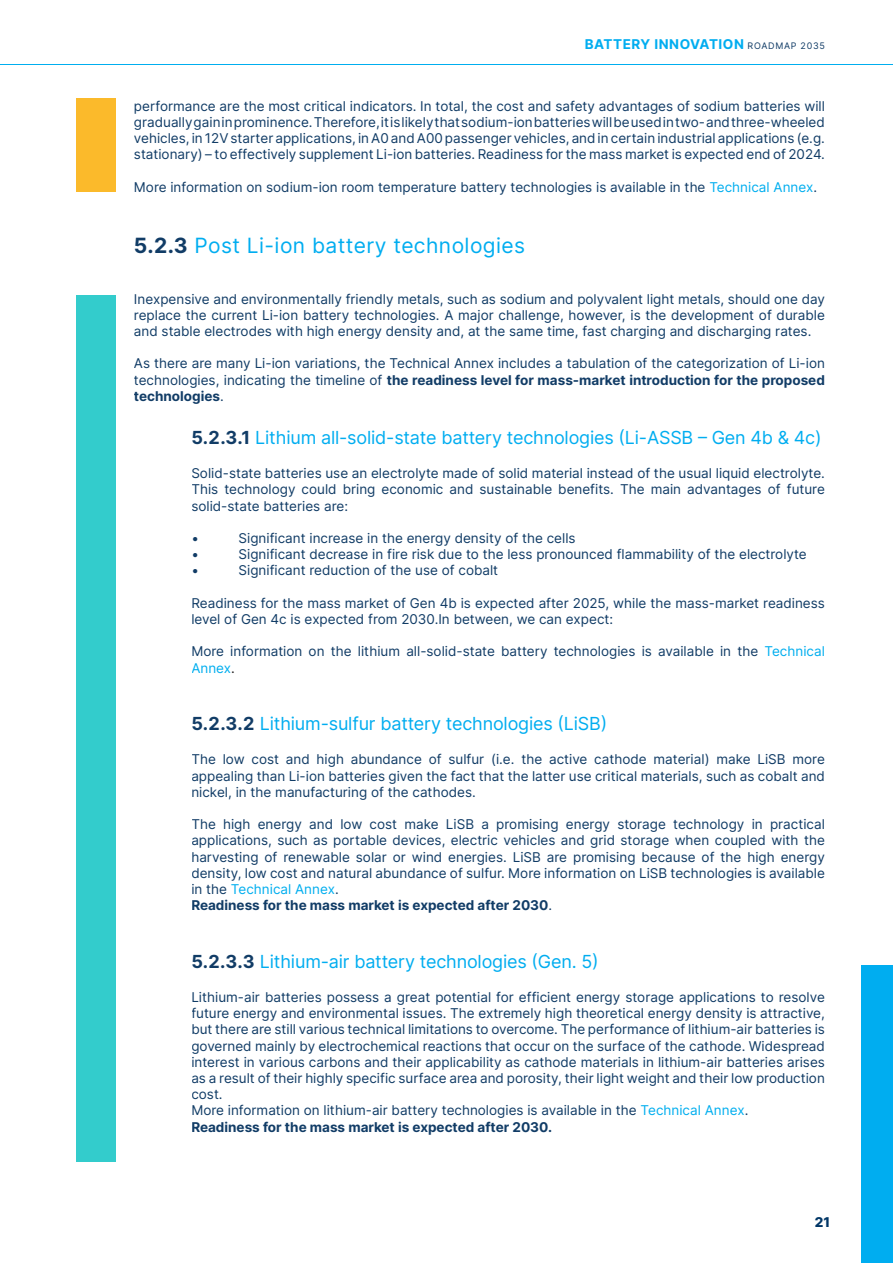
<style>
.page{position:relative;width:893px;height:1263px;background:#fff}
.page>*{position:absolute;margin:0;border:0;box-sizing:border-box;transform-origin:0 0}
.t1{font:21px "Inter";letter-spacing:.02em;color:#00adf0}
.t2{font:18px "Inter";letter-spacing:-.01em;color:#00adf0}
.t3{font:13.5px/16.2px "Inter";color:#113c66;text-align:justify}
.t4{font:700 13.5px "Inter";letter-spacing:.04em;color:#00adf0}
.t5{font:800 13.5px "Inter";color:#003666}
.s1{font-weight:400;font-size:9px;color:#113c66}
.s2{color:#00aeef}
.s3{font-weight:700;color:#113c66}
.s4{font-weight:700}
.s5{color:#231f20}
</style>
<div class="page">
<hr style="left:0;top:64px;width:893px;height:1px;background:#00aeef">
<div style="left:861px;top:965px;width:32px;height:298px;background:#00adf0"></div>
<div style="left:77px;top:296px;width:39px;height:866px;background:#3cc"></div>
<div style="left:77px;top:98px;width:39px;height:94px;background:#fbba2b"></div>
<p class="t4" style="left:585px;top:34px;width:242px">BATTERY INNOVATION <span class="s1">ROADMAP 2035</span></p>
<p class="t3" style="left:134px;top:98px;width:692px">performance are the most critical indicators. In total, the cost and safety advantages of sodium batteries will gradually gain in prominence. Therefore, it is likely that sodium-ion batteries will be used in two- and three-wheeled vehicles, in 12V starter applications, in A0 and A00 passenger vehicles, and in certain industrial applications (e.g. stationary) – to effectively supplement Li-ion batteries. Readiness for the mass market is expected end of 2024.</p>
<p class="t3" style="left:134px;top:179px;width:685px">More information on sodium-ion room temperature battery technologies is available in the <span class="s2">Technical Annex</span>.</p>
<h1 class="t1" style="left:134px;top:230px;width:393px"><span class="s3">5.2.3</span> Post Li-ion battery technologies</h1>
<p class="t3" style="left:134px;top:290px;width:692px">Inexpensive and environmentally friendly metals, such as sodium and polyvalent light metals, should one day replace the current Li-ion battery technologies. A major challenge, however, is the development of durable and stable electrodes with high energy density and, at the same time, fast charging and discharging rates.</p>
<p class="t3" style="left:134px;top:355px;width:692px">As there are many Li-ion variations, the Technical Annex includes a tabulation of the categorization of Li-ion technologies, indicating the timeline of <span class="s4">the readiness level for mass-market introduction for the proposed technologies</span>.</p>
<h2 class="t2" style="left:191px;top:424px;width:632px"><span class="s3">5.2.3.1</span> Lithium all-solid-state battery technologies (Li-ASSB – Gen 4b &amp; 4c)</h2>
<p class="t3" style="left:191px;top:465px;width:635px">Solid-state batteries use an electrolyte made of solid material instead of the usual liquid electrolyte.<br>This technology could bring economic and sustainable benefits. The main advantages of future solid-state batteries are:</p>
<p class="t3" style="left:191px;top:530px;width:9px">•</p>
<p class="t3" style="left:239px;top:530px;width:339px">Significant increase in the energy density of the cells</p>
<p class="t3" style="left:191px;top:546px;width:9px">•</p>
<p class="t3" style="left:239px;top:546px;width:570px">Significant decrease in fire risk due to the less pronounced flammability of the electrolyte</p>
<p class="t3" style="left:191px;top:562px;width:9px">•</p>
<p class="t3" style="left:239px;top:562px;width:261px">Significant reduction of the use of cobalt</p>
<p class="t3" style="left:191px;top:594px;width:635px">Readiness for the mass market of Gen 4b is expected after 2025, while the mass-market readiness level of Gen 4c is expected from 2030.In between, we can expect:</p>
<p class="t3" style="left:191px;top:643px;width:635px">More information on the lithium all-solid-state battery technologies is available in the <span class="s2">Technical<br>Annex</span><span class="s5">.</span></p>
<h2 class="t2" style="left:191px;top:710px;width:417px"><span class="s3">5.2.3.2</span> Lithium-sulfur battery technologies (LiSB)</h2>
<p class="t3" style="left:191px;top:751px;width:635px">The low cost and high abundance of sulfur (i.e. the active cathode material) make LiSB more appealing than Li-ion batteries given the fact that the latter use critical materials, such as cobalt and nickel, in the manufacturing of the cathodes.</p>
<p class="t3" style="left:191px;top:816px;width:635px;text-align:left">The high energy and low cost make LiSB a promising energy storage technology in practical applications, such as portable devices, electric vehicles and grid storage when coupled with the harvesting of renewable solar or wind energies. LiSB are promising because of the high energy density, low cost and natural abundance of sulfur. More information on LiSB technologies is available in the <span class="s2">Technical Annex</span>.<br><span class="s4">Readiness for the mass market is expected after 2030</span>.</p>
<h2 class="t2" style="left:191px;top:948px;width:409px"><span class="s3">5.2.3.3</span> Lithium-air battery technologies (Gen. 5)</h2>
<p class="t3" style="left:191px;top:989px;width:635px;text-align:left">Lithium-air batteries possess a great potential for efficient energy storage applications to resolve future energy and environmental issues. The extremely high theoretical energy density is attractive, but there are still various technical limitations to overcome. The performance of lithium-air batteries is governed mainly by electrochemical reactions that occur on the surface of the cathode. Widespread interest in various carbons and their applicability as cathode materials in lithium-air batteries arises as a result of their highly specific surface area and porosity, their light weight and their low production cost.<br>More information on lithium-air battery technologies is available in the <span class="s2">Technical Annex</span>.<br><span class="s4">Readiness for the mass market is expected after 2030.</span></p>
<p class="t5" style="left:815px;top:1212px;width:17px">21</p>
</div>
